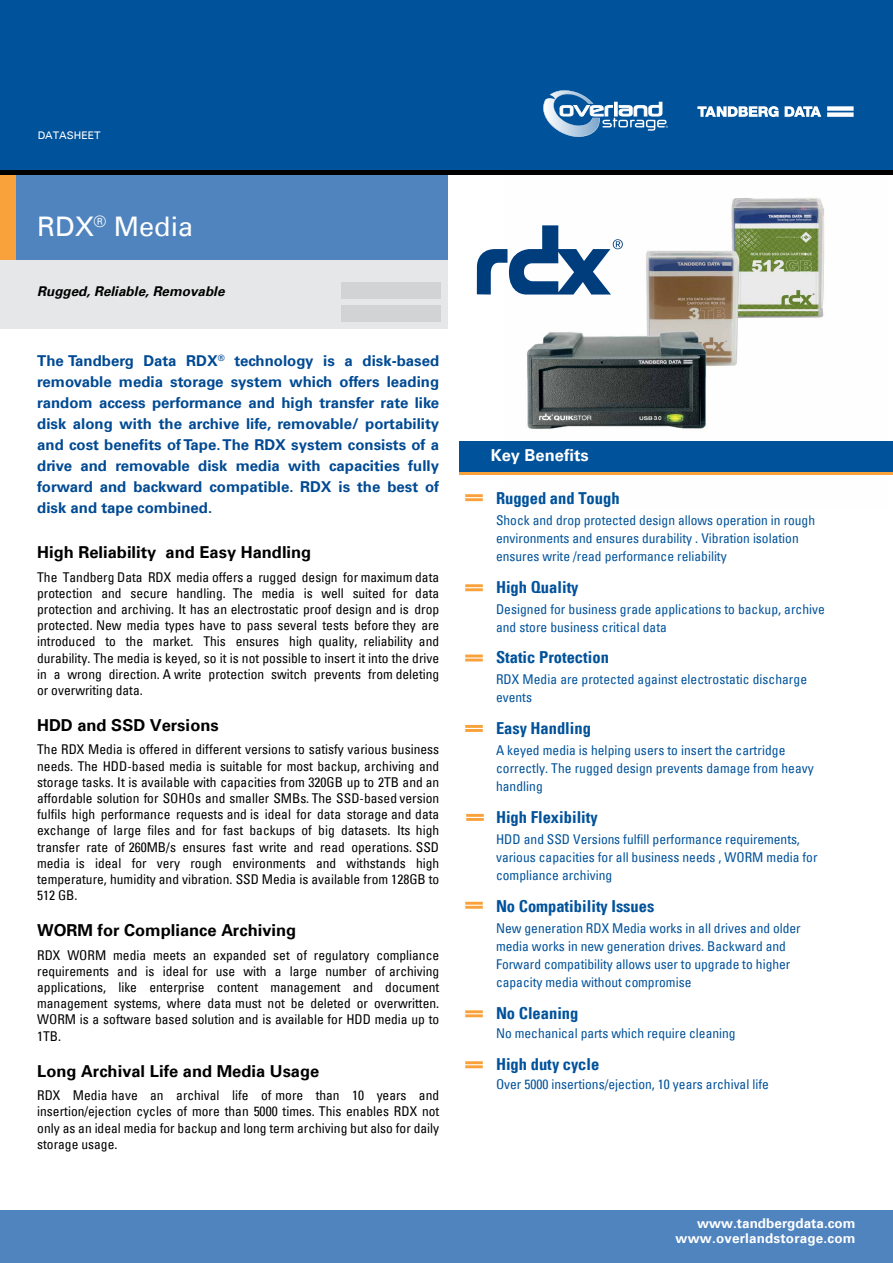
<style>
.page{position:relative;width:893px;height:1263px;background:#fff}
.page>*{position:absolute;margin:0;border:0;box-sizing:border-box;transform-origin:0 0}
.t1{font:27px "Univers LT";color:#fff}
.t2{font:700 condensed 16.5px "Univers LT";color:#00529b}
.t3{font:700 16.5px "Univers LT";color:#000}
.t4{font:700 16.5px "Univers LT";color:#fff}
.t5{font:700 15px/21px "Univers LT";color:#004a93;text-align:justify}
.t6{font:condensed 13.5px/16.2px "Univers LT";color:#000;text-align:justify}
.t7{font:condensed 13.5px/18px "Univers LT";color:#00529b}
.t8{font:condensed 13.5px/18px "Univers LT";color:#02539a}
.t9{font:700 13.5px/15px "Univers LT";letter-spacing:.01em;color:#fff;text-align:right}
.t10{font:italic 700 13.5px "Univers LT";color:#000}
.t11{font:10.5px "Univers LT";color:#fff}
</style>
<div class="page">
<img style="left:527px;top:197px;width:297px;height:232px">
<div style="left:0;top:251px;width:448px;height:78px;background:#e6e7e8"></div>
<div style="left:5px;top:175px;width:442px;height:85px;background:#5084bf"></div>
<div style="left:0;top:175px;width:15px;height:85px;background:#f9a13a"></div>
<div style="left:341px;top:282px;width:100px;height:16px;background:#d1d3d4"></div>
<div style="left:341px;top:305px;width:100px;height:17px;background:#d1d3d4"></div>
<div style="left:0;top:1210px;width:893px;height:53px;background:#5084bf"></div>
<hr style="left:465px;top:494px;width:18px;height:3px;background:#f9a13a">
<hr style="left:465px;top:498px;width:18px;height:3px;background:#f9a13a">
<hr style="left:465px;top:584px;width:18px;height:3px;background:#f9a13a">
<hr style="left:465px;top:588px;width:18px;height:3px;background:#f9a13a">
<hr style="left:465px;top:654px;width:18px;height:3px;background:#f9a13a">
<svg style="left:465px;top:659px;width:18px;height:2px"></svg>
<hr style="left:465px;top:725px;width:18px;height:3px;background:#f9a13a">
<hr style="left:465px;top:729px;width:18px;height:3px;background:#f9a13a">
<hr style="left:465px;top:902px;width:18px;height:3px;background:#f9a13a">
<hr style="left:465px;top:906px;width:18px;height:3px;background:#f9a13a">
<hr style="left:465px;top:1010px;width:18px;height:3px;background:#f9a13a">
<hr style="left:465px;top:1014px;width:18px;height:3px;background:#f9a13a">
<hr style="left:465px;top:1061px;width:18px;height:3px;background:#f9a13a">
<hr style="left:465px;top:1065px;width:18px;height:3px;background:#f9a13a">
<hr style="left:466px;top:814px;width:18px;height:3px;background:#f9a13a">
<hr style="left:466px;top:818px;width:18px;height:3px;background:#f9a13a">
<div style="left:0;top:0;width:893px;height:170px;background:#00529b"></div>
<div style="left:0;top:170px;width:893px;height:5px;background:#000"></div>
<svg style="left:460px;top:471px;width:433px;height:4px;background:#ba8d52"></svg>
<div style="left:460px;top:441px;width:433px;height:30px;background:#00529b"></div>
<svg style="left:697px;top:106px;width:157px;height:11px"></svg>
<svg style="left:543px;top:90px;width:125px;height:47px"></svg>
<svg style="left:477px;top:225px;width:146px;height:70px"></svg>
<p class="t11" style="left:38px;top:129px;width:64px">DATASHEET</p>
<h1 class="t1" style="left:37px;top:210px;width:158px">RDX<sup>®</sup> Media</h1>
<p class="t10" style="left:37px;top:284px;width:189px">Rugged, Reliable, Removable</p>
<p class="t5" style="left:37px;top:351px;width:404px">The Tandberg Data RDX<sup>®</sup> technology is a disk-based removable media storage system which offers leading random access performance and high transfer rate like disk along with the archive life, removable/ portability and cost benefits of Tape. The RDX system consists of a drive and removable disk media with capacities fully forward and backward compatible. RDX is the best of disk and tape combined.</p>
<p class="t3" style="left:37px;top:543px;width:276px">High Reliability and Easy Handling</p>
<p class="t6" style="left:37px;top:568px;width:404px">The Tandberg Data RDX media offers a rugged design for maximum data protection and secure handling. The media is well suited for data protection and archiving. It has an electrostatic proof design and is drop protected. New media types have to pass several tests before they are introduced to the market. This ensures high quality, reliability and durability. The media is keyed, so it is not possible to insert it into the drive in a wrong direction. A write protection switch prevents from deleting or overwriting data.</p>
<p class="t3" style="left:37px;top:715px;width:183px">HDD and SSD Versions</p>
<p class="t6" style="left:37px;top:741px;width:404px">The RDX Media is offered in different versions to satisfy various business needs. The HDD-based media is suitable for most backup, archiving and storage tasks. It is available with capacities from 320GB up to 2TB and an affordable solution for SOHOs and smaller SMBs. The SSD-based version fulfils high performance requests and is ideal for data storage and data exchange of large files and for fast backups of big datasets. Its high transfer rate of 260MB/s ensures fast write and read operations. SSD media is ideal for very rough environments and withstands high temperature, humidity and vibration. SSD Media is available from 128GB to 512 GB.</p>
<p class="t3" style="left:37px;top:921px;width:261px">WORM for Compliance Archiving</p>
<p class="t6" style="left:37px;top:946px;width:404px">RDX WORM media meets an expanded set of regulatory compliance requirements and is ideal for use with a large number of archiving applications, like enterprise content management and document management systems, where data must not be deleted or overwritten.<br>WORM is a software based solution and is available for HDD media up to 1TB.</p>
<p class="t3" style="left:37px;top:1061px;width:284px">Long Archival Life and Media Usage</p>
<p class="t6" style="left:37px;top:1087px;width:404px">RDX Media have an archival life of more than 10 years and insertion/ejection cycles of more than 5000 times. This enables RDX not only as an ideal media for backup and long term archiving but also for daily storage usage.</p>
<p class="t4" style="left:491px;top:446px;width:100px">Key Benefits</p>
<p class="t2" style="left:496px;top:488px;width:125px">Rugged and Tough</p>
<p class="t8" style="left:496px;top:511px;width:321px">Shock and drop protected design allows operation in rough environments and ensures durability . Vibration isolation ensures write /read performance reliability</p>
<p class="t2" style="left:496px;top:576px;width:84px">High Quality</p>
<p class="t7" style="left:496px;top:599px;width:330px">Designed for business grade applications to backup, archive and store business critical data</p>
<p class="t2" style="left:496px;top:647px;width:114px">Static Protection</p>
<p class="t7" style="left:496px;top:670px;width:313px">RDX Media are protected against electrostatic discharge events</p>
<p class="t2" style="left:496px;top:718px;width:97px">Easy Handling</p>
<p class="t7" style="left:496px;top:741px;width:319px">A keyed media is helping users to insert the cartridge correctly. The rugged design prevents damage from heavy handling</p>
<p class="t2" style="left:496px;top:807px;width:103px">High Flexibility</p>
<p class="t7" style="left:496px;top:830px;width:323px">HDD and SSD Versions fulfill performance requirements, various capacities for all business needs , WORM media for compliance archiving</p>
<p class="t2" style="left:496px;top:896px;width:160px">No Compatibility Issues</p>
<p class="t7" style="left:496px;top:919px;width:306px">New generation RDX Media works in all drives and older media works in new generation drives. Backward and Forward compatibility allows user to upgrade to higher capacity media without compromise</p>
<p class="t2" style="left:496px;top:1002px;width:84px">No Cleaning</p>
<p class="t7" style="left:496px;top:1024px;width:241px">No mechanical parts which require cleaning</p>
<p class="t2" style="left:496px;top:1053px;width:105px">High duty cycle</p>
<p class="t7" style="left:496px;top:1075px;width:274px">Over 5000 insertions/ejection, 10 years archival life</p>
<p class="t9" style="left:676px;top:1215px;width:181px">www.tandbergdata.com www.overlandstorage.com</p>
</div>
